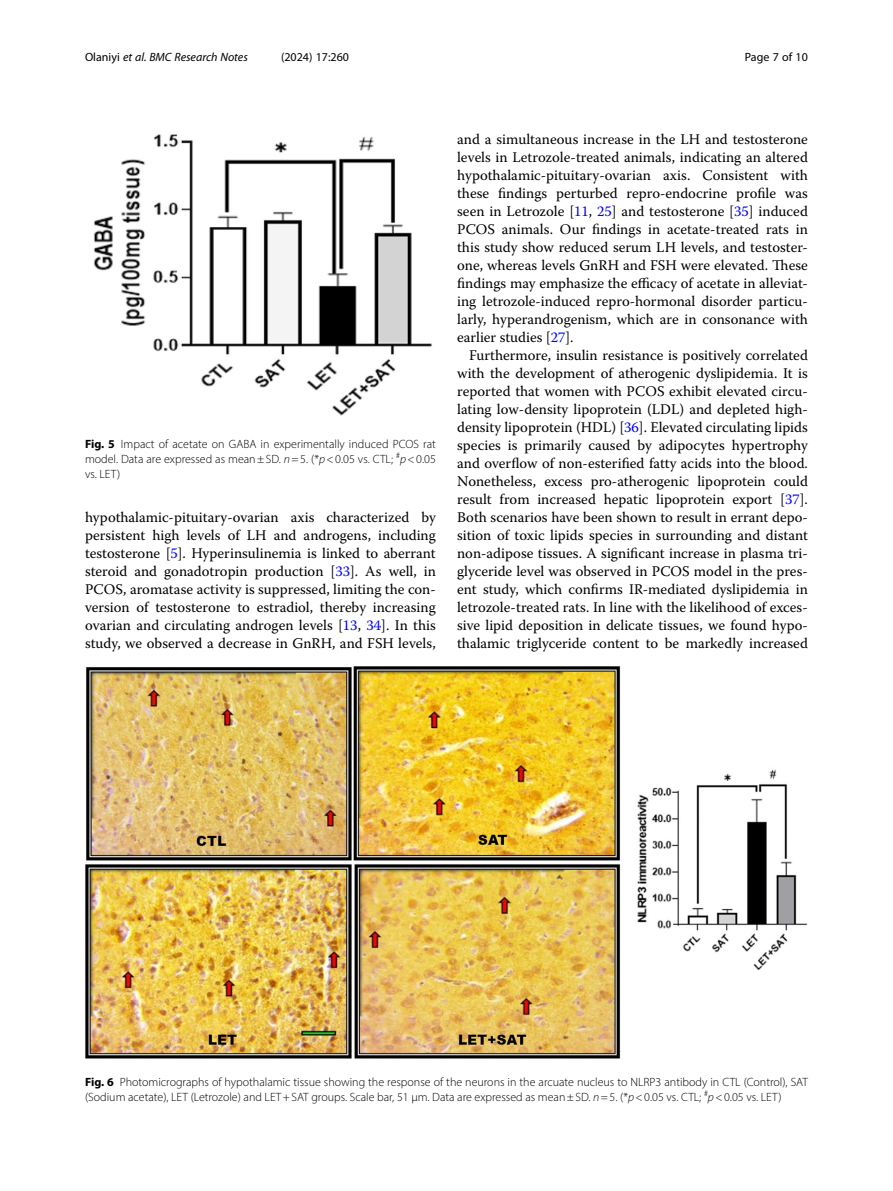
<style>
.page{position:relative;width:893px;height:1191px;background:#fff}
.page>*{position:absolute;margin:0;border:0;box-sizing:border-box;transform-origin:0 0}
.Body_Text_Indent{font:14.7px/18px "Warnock Pro";color:#000;text-align:justify}
.Figure_Caption{font:300 12px/15px "Myriad Pro";color:#000}
.t1{font:italic 12px "Myriad Pro";color:#000}
.t2{font:12px "Myriad Pro";color:#000}
.s1{font-style:normal}
.s2{font-weight:700}
.s3{font-style:italic}
.s4{color:#00f}
</style>
<div class="page">
<img style="left:85px;top:666px;width:723px;height:393px">
<img style="left:93px;top:134px;width:339px;height:282px">
<p class="t1" style="left:85px;top:50px;width:164px"><span class="s1">Olaniyi</span> et al. BMC Research Notes</p>
<p class="t2" style="left:281px;top:50px;width:70px">(2024) 17:260</p>
<p class="t2" style="left:745px;top:50px;width:65px">Page 7 of 10</p>
<p class="Figure_Caption" style="left:85px;top:436px;width:352px;text-align:justify"><span class="s2">Fig. 5</span> Impact of acetate on GABA in experimentally induced PCOS rat model. Data are expressed as mean±SD. <span class="s3">n</span>=5. (*<span class="s3">p</span>&lt;0.05 vs. CTL; <sup>#</sup><span class="s3">p</span>&lt;0.05 vs. LET)</p>
<p class="Body_Text_Indent" style="left:85px;top:508px;width:352px">hypothalamic-pituitary-ovarian axis characterized by persistent high levels of LH and androgens, including testosterone [<span class="s4">5</span>]. Hyperinsulinemia is linked to aberrant steroid and gonadotropin production [<span class="s4">33</span>]. As well, in PCOS, aromatase activity is suppressed, limiting the con&shy;version of testosterone to estradiol, thereby increasing ovarian and circulating androgen levels [<span class="s4">13</span>, <span class="s4">34</span>]. In this study, we observed a decrease in GnRH, and FSH levels,</p>
<p class="Body_Text_Indent" style="left:457px;top:130px;width:352px">and a simultaneous increase in the LH and testosterone levels in Letrozole-treated animals, indicating an altered hypothalamic-pituitary-ovarian axis. Consistent with these findings perturbed repro-endocrine profile was seen in Letrozole [<span class="s4">11</span>, <span class="s4">25</span>] and testosterone [<span class="s4">35</span>] induced PCOS animals. Our findings in acetate-treated rats in this study show reduced serum LH levels, and testoster&shy;one, whereas levels GnRH and FSH were elevated. These findings may emphasize the efficacy of acetate in alleviat&shy;ing letrozole-induced repro-hormonal disorder particu&shy;larly, hyperandrogenism, which are in consonance with earlier studies [<span class="s4">27</span>].</p>
<p class="Body_Text_Indent" style="left:457px;top:346px;width:352px;text-indent:12px">Furthermore, insulin resistance is positively correlated with the development of atherogenic dyslipidemia. It is reported that women with PCOS exhibit elevated circu&shy;lating low-density lipoprotein (LDL) and depleted high&shy;density lipoprotein (HDL) [<span class="s4">36</span>]. Elevated circulating lipids species is primarily caused by adipocytes hypertrophy and overflow of non-esterified fatty acids into the blood.<br>Nonetheless, excess pro-atherogenic lipoprotein could result from increased hepatic lipoprotein export [<span class="s4">37</span>].<br>Both scenarios have been shown to result in errant depo&shy;sition of toxic lipids species in surrounding and distant non-adipose tissues. A significant increase in plasma tri&shy;glyceride level was observed in PCOS model in the pres&shy;ent study, which confirms IR-mediated dyslipidemia in letrozole-treated rats. In line with the likelihood of exces&shy;sive lipid deposition in delicate tissues, we found hypo&shy;thalamic triglyceride content to be markedly increased</p>
<p class="Figure_Caption" style="left:85px;top:1074px;width:724px"><span class="s2">Fig. 6</span> Photomicrographs of hypothalamic tissue showing the response of the neurons in the arcuate nucleus to NLRP3 antibody in CTL (Control), SAT (Sodium acetate), LET (Letrozole) and LET+SAT groups. Scale bar, 51 μm. Data are expressed as mean±SD. <span class="s3">n</span>=5. (*<span class="s3">p</span>&lt;0.05 vs. CTL; <sup>#</sup><span class="s3">p</span>&lt;0.05 vs. LET)</p>
</div>
